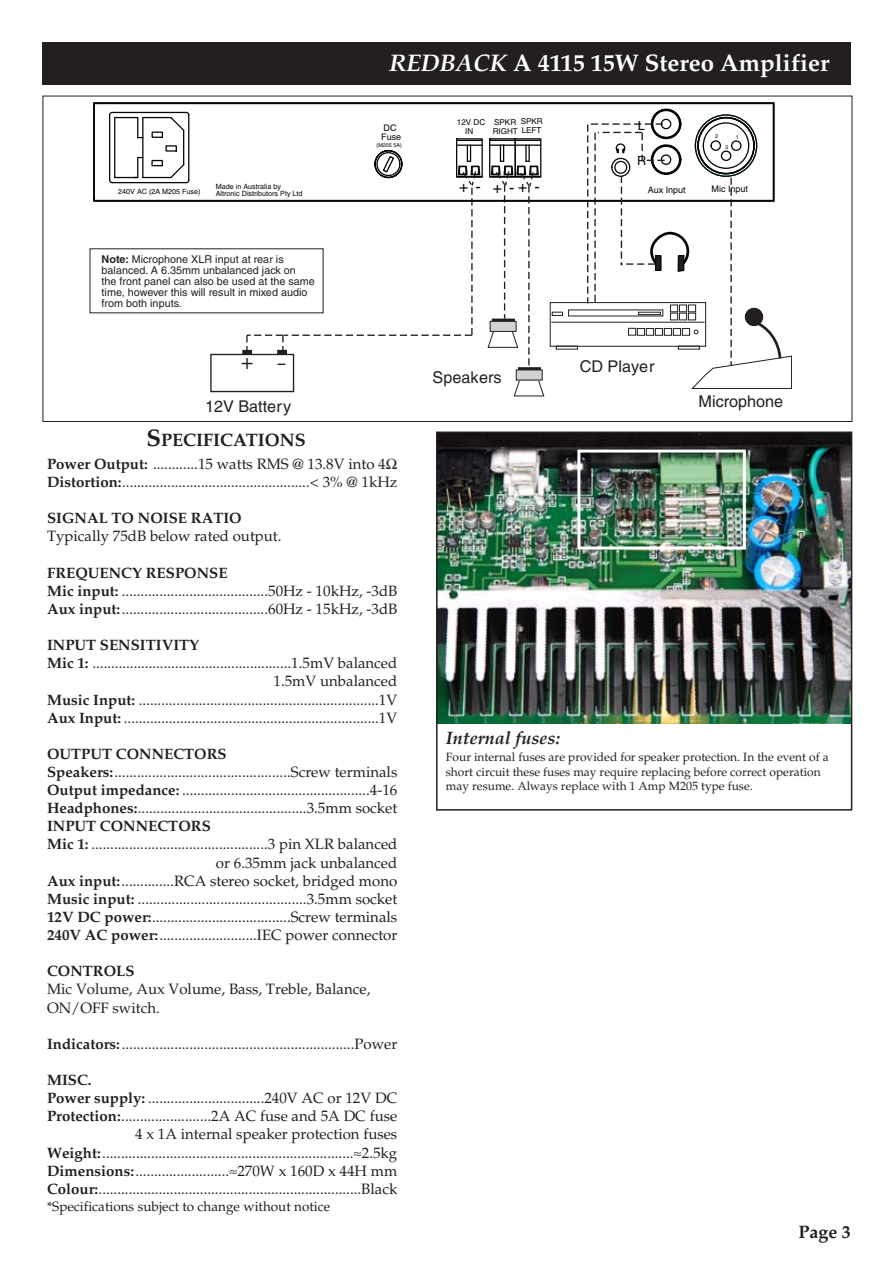
<style>
.page{position:relative;width:893px;height:1263px;background:#fff}
.page>*{position:absolute;margin:0;border:0;box-sizing:border-box;transform-origin:0 0}
.t1{font:700 24px "Palatino";color:#fff}
.t2{font:21.6px "Times";color:#231f20}
.t3{font:700 18px "Palatino";color:#231f20}
.t4{font:italic 700 18px "Palatino";color:#231f20}
.t5{font:16.2px "Helvetica";color:#231f20}
.t6{font:15.9px "Helvetica";color:#050504}
.t7{font:15px/18.1px "Palatino";color:#231f20}
.t8{font:700 15px "Palatino";color:#231f20}
.t9{font:13.5px "Palatino";color:#231f20}
.t10{font:12.6px "Helvetica";color:#050504}
.t11{font:12px/14.5px "Palatino";color:#231f20}
.t12{font:10.8px/10.8px "Helvetica";color:#231f20}
.t13{font:9px/9px "Helvetica";color:#050504}
.t14{font:8.1px/9px "Helvetica";color:#050504}
.t15{font:7.2px "Helvetica";color:#050504}
.t16{font:5.4px "Helvetica";color:#050504}
.s1{font-style:italic}
.s2{font-weight:700}
.s3{font-size:24px}
</style>
<div class="page">
<div style="left:43px;top:43px;width:807px;height:42px;background:#231f20"></div>
<hr style="left:551px;top:322px;width:153px;height:1px;background:#231f20">
<div style="left:551px;top:312px;width:12px;height:4px;border:1px solid #231f20"></div>
<div style="left:549px;top:302px;width:157px;height:45px;border:1px solid #231f20"></div>
<div style="left:210px;top:354px;width:84px;height:38px;border:1px solid #231f20"></div>
<div style="left:242px;top:350px;width:10px;height:4px;border:1px solid #231f20"></div>
<div style="left:650px;top:109px;width:31px;height:30px;border:3px solid #050504;border-radius:50%"></div>
<div style="left:660px;top:119px;width:11px;height:10px;border:1px solid #050504;border-radius:50%"></div>
<div style="left:514px;top:138px;width:27px;height:40px;border:1px solid #050504"></div>
<div style="left:489px;top:138px;width:27px;height:40px;border:1px solid #050504"></div>
<div style="left:651px;top:109px;width:29px;height:30px;border:1px solid #050504;border-radius:50%"></div>
<div style="left:165px;top:145px;width:12px;height:7px;border:1px solid #050504"></div>
<hr style="left:114px;top:118px;width:1px;height:60px;background:#050504">
<hr style="left:142px;top:118px;width:1px;height:60px;background:#050504">
<hr style="left:183px;top:130px;width:1px;height:35px;background:#050504">
<svg style="left:109px;top:157px;width:81px;height:27px"></svg>
<hr style="left:188px;top:115px;width:1px;height:65px;background:#050504">
<hr style="left:112px;top:182px;width:74px;height:1px;background:#050504">
<hr style="left:109px;top:115px;width:1px;height:65px;background:#050504">
<svg style="left:109px;top:111px;width:81px;height:27px"></svg>
<div style="left:93px;top:102px;width:681px;height:100px;border:1px solid #050504"></div>
<svg style="left:513px;top:378px;width:32px;height:19px"></svg>
<div style="left:516px;top:370px;width:26px;height:10px;background:#d1d2d4"></div>
<svg style="left:243px;top:140px;width:297px;height:232px"></svg>
<svg style="left:587px;top:123px;width:204px;height:266px"></svg>
<img style="left:439px;top:435px;width:410px;height:289px">
<div style="left:436px;top:432px;width:416px;height:379px;border:2px solid #231f20"></div>
<div style="left:577px;top:450px;width:168px;height:100px;border:3px solid #fff"></div>
<h1 class="t1" style="left:389px;top:53px;width:442px"><span class="s1">REDBACK</span> A 4115 15W Stereo Amplifier</h1>
<p class="t15" style="left:216px;top:183px;width:67px">Made in Australia by</p>
<p class="t15" style="left:118px;top:189px;width:84px">240V AC (2A M205 Fuse)</p>
<p class="t15" style="left:216px;top:191px;width:88px">Altronic Distributors Pty Ltd</p>
<p class="t13" style="left:381px;top:124px;width:22px">DC<br>Fuse</p>
<p class="t16" style="left:376px;top:143px;width:27px">(M205 5A)</p>
<p class="t14" style="left:457px;top:119px;width:30px;text-align:center">12V DC<br>IN</p>
<p class="t14" style="left:520px;top:118px;width:24px">SPKR<br>LEFT</p>
<p class="t14" style="left:492px;top:118px;width:27px">SPKR<br>RIGHT</p>
<p class="t6" style="left:459px;top:181px;width:82px">+ - + -+ -</p>
<p class="t10" style="left:638px;top:121px;width:9px">L</p>
<p class="t10" style="left:637px;top:156px;width:11px">R</p>
<p class="t13" style="left:647px;top:186px;width:40px">Aux Input</p>
<p class="t16" style="left:715px;top:135px;width:5px">2</p>
<p class="t16" style="left:725px;top:145px;width:5px">3</p>
<p class="t16" style="left:736px;top:135px;width:5px">1</p>
<p class="t13" style="left:711px;top:185px;width:38px">Mic Input</p>
<p class="t12" style="left:102px;top:255px;width:215px"><span class="s2">Note:</span> Microphone XLR input at rear is balanced. A 6.35mm unbalanced jack on<br>the front panel can also be used at the same time, however this will result in mixed audio from both inputs.</p>
<h2 class="t2" style="left:241px;top:354px;width:14px">+</h2>
<p class="t5" style="left:579px;top:360px;width:76px">CD Player</p>
<p class="t5" style="left:205px;top:400px;width:88px">12V Battery</p>
<p class="t5" style="left:432px;top:372px;width:70px">Speakers</p>
<p class="t3" style="left:147px;top:433px;width:160px"><span class="s3">S</span>PECIFICATIONS</p>
<p class="t5" style="left:698px;top:395px;width:86px">Microphone</p>
<p class="t7" style="left:47px;top:457px;width:352px"><span class="s2">Power Output:</span> ............15 watts RMS @ 13.8V into 4<br><span class="s2">Distortion:</span>..................................................&lt; 3% @ 1kHz</p>
<p class="t8" style="left:47px;top:512px;width:196px">SIGNAL TO NOISE RATIO</p>
<p class="t7" style="left:47px;top:529px;width:236px">Typically 75dB below rated output.</p>
<p class="t7" style="left:47px;top:565px;width:352px"><span class="s2">FREQUENCY RESPONSE<br>Mic input:</span> .......................................50Hz - 10kHz, -3dB<br><span class="s2">Aux input:</span>.......................................60Hz - 15kHz, -3dB</p>
<p class="t8" style="left:47px;top:639px;width:154px">INPUT SENSITIVITY</p>
<p class="t7" style="left:47px;top:656px;width:352px"><span class="s2">Mic 1:</span> .....................................................1.5mV balanced</p>
<p class="t7" style="left:273px;top:674px;width:125px">1.5mV unbalanced</p>
<p class="t7" style="left:47px;top:692px;width:352px"><span class="s2">Music Input:</span> ................................................................1V</p>
<p class="t7" style="left:47px;top:710px;width:352px"><span class="s2">Aux Input:</span> ....................................................................1V</p>
<p class="t8" style="left:47px;top:748px;width:181px">OUTPUT CONNECTORS</p>
<p class="t7" style="left:47px;top:765px;width:352px"><span class="s2">Speakers:</span>...............................................Screw terminals</p>
<p class="t7" style="left:47px;top:783px;width:352px"><span class="s2">Output impedance:</span> ..................................................4-16</p>
<p class="t7" style="left:47px;top:801px;width:352px"><span class="s2">Headphones:</span>.............................................3.5mm socket</p>
<p class="t8" style="left:47px;top:820px;width:165px">INPUT CONNECTORS</p>
<p class="t7" style="left:47px;top:837px;width:352px"><span class="s2">Mic 1:</span> ...............................................3 pin XLR balanced</p>
<p class="t7" style="left:216px;top:855px;width:183px">or 6.35mm jack unbalanced</p>
<p class="t7" style="left:47px;top:873px;width:352px"><span class="s2">Aux input:</span>..............RCA stereo socket, bridged mono</p>
<p class="t7" style="left:47px;top:891px;width:352px"><span class="s2">Music input:</span> .............................................3.5mm socket</p>
<p class="t7" style="left:47px;top:910px;width:352px"><span class="s2">12V DC power:</span>.....................................Screw terminals</p>
<p class="t7" style="left:47px;top:928px;width:352px"><span class="s2">240V AC power:</span>..........................IEC power connector</p>
<p class="t8" style="left:47px;top:965px;width:89px">CONTROLS</p>
<p class="t7" style="left:47px;top:982px;width:325px">Mic Volume, Aux Volume, Bass, Treble, Balance,<br>ON/OFF switch.</p>
<p class="t7" style="left:47px;top:1036px;width:352px"><span class="s2">Indicators:</span>..............................................................Power</p>
<p class="t8" style="left:47px;top:1074px;width:46px">MISC.</p>
<p class="t7" style="left:47px;top:1091px;width:352px"><span class="s2">Power supply:</span> ...............................240V AC or 12V DC</p>
<p class="t7" style="left:47px;top:1109px;width:352px"><span class="s2">Protection:</span>........................2A AC fuse and 5A DC fuse</p>
<p class="t7" style="left:135px;top:1127px;width:264px">4 x 1A internal speaker protection fuses</p>
<p class="t7" style="left:47px;top:1145px;width:352px"><span class="s2">Weight:</span>...................................................................≈2.5kg</p>
<p class="t7" style="left:47px;top:1163px;width:352px"><span class="s2">Dimensions:</span>.........................≈270W x 160D x 44H mm</p>
<p class="t7" style="left:47px;top:1181px;width:352px"><span class="s2">Colour:</span>......................................................................Black</p>
<p class="t9" style="left:47px;top:1201px;width:285px">*Specifications subject to change without notice</p>
<p class="t4" style="left:446px;top:731px;width:115px">Internal fuses:</p>
<p class="t11" style="left:446px;top:751px;width:384px">Four internal fuses are provided for speaker protection. In the event of a short circuit these fuses may require replacing before correct operation may resume. Always replace with 1 Amp M205 type fuse.</p>
<p class="t3" style="left:798px;top:1225px;width:54px">Page 3</p>
</div>
